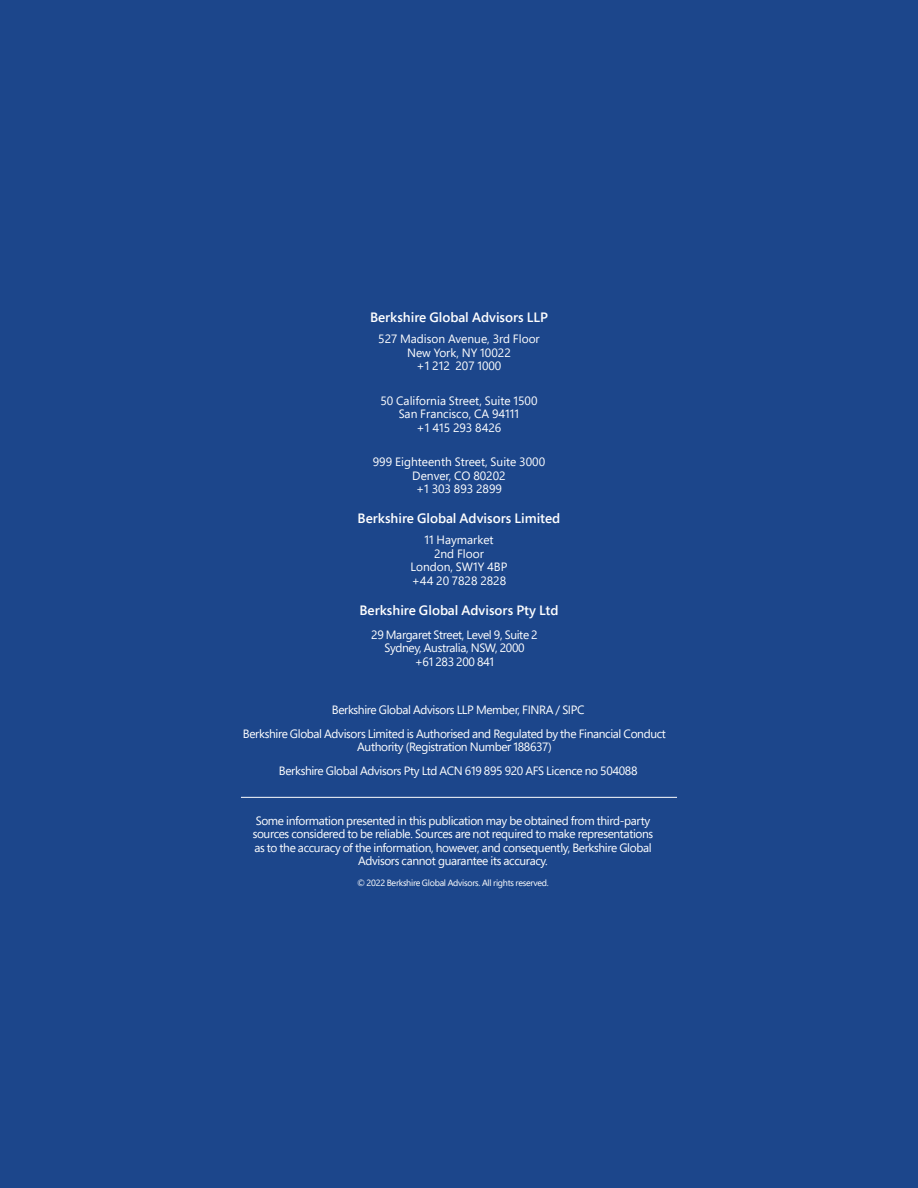
<style>
.page{position:relative;width:918px;height:1188px;background:#1c468b}
.page>*{position:absolute;margin:0;border:0;box-sizing:border-box;transform-origin:0 0}
.t1{font:600 13.5px "Segoe Pro";color:#fff}
.t2{font:12px/13.5px "Segoe Pro";letter-spacing:-.03em;color:#fff;text-align:center}
.t3{font:12px/13.5px "Segoe Pro";color:#fff;text-align:center}
.t4{font:9px "Segoe Pro";letter-spacing:-.03em;color:#fff}
</style>
<div class="page">
<hr style="left:241px;top:797px;width:436px;height:1px;background:#fff">
<p class="t1" style="left:370px;top:308px;width:179px">Berkshire Global Advisors LLP</p>
<p class="t3" style="left:378px;top:332px;width:163px">527 Madison Avenue, 3rd Floor<br>New York, NY 10022<br>+1 212 207 1000</p>
<p class="t3" style="left:380px;top:393px;width:159px">50 California Street, Suite 1500<br>San Francisco, CA 94111<br>+1 415 293 8426</p>
<p class="t3" style="left:373px;top:455px;width:174px">999 Eighteenth Street, Suite 3000<br>Denver, CO 80202<br>+1 303 893 2899</p>
<p class="t1" style="left:358px;top:509px;width:204px">Berkshire Global Advisors Limited</p>
<p class="t3" style="left:410px;top:533px;width:99px">11 Haymarket<br>2nd Floor<br>London, SW1Y 4BP +44 20 7828 2828</p>
<p class="t1" style="left:360px;top:601px;width:200px">Berkshire Global Advisors Pty Ltd</p>
<p class="t2" style="left:371px;top:627px;width:168px">29 Margaret Street, Level 9, Suite 2<br>Sydney, Australia, NSW, 2000<br>+61 283 200 841</p>
<p class="t2" style="left:243px;top:697px;width:425px;line-height:24px;text-align:left;text-indent:89px">Berkshire Global Advisors LLP Member, FINRA / SIPC<br>Berkshire Global Advisors Limited is Authorised and Regulated by the Financial Conduct</p>
<p class="t2" style="left:279px;top:735px;width:360px;line-height:24px;text-align:left;text-indent:78px">Authority (Registration Number 188637)<br>Berkshire Global Advisors Pty Ltd ACN 619 895 920 AFS Licence no 504088</p>
<p class="t2" style="left:253px;top:813px;width:402px">Some information presented in this publication may be obtained from third-party sources considered to be reliable. Sources are not required to make representations as to the accuracy of the information, however, and consequently, Berkshire Global Advisors cannot guarantee its accuracy.</p>
<p class="t4" style="left:357px;top:877px;width:192px">© 2022 Berkshire Global Advisors. All rights reserved.</p>
</div>
